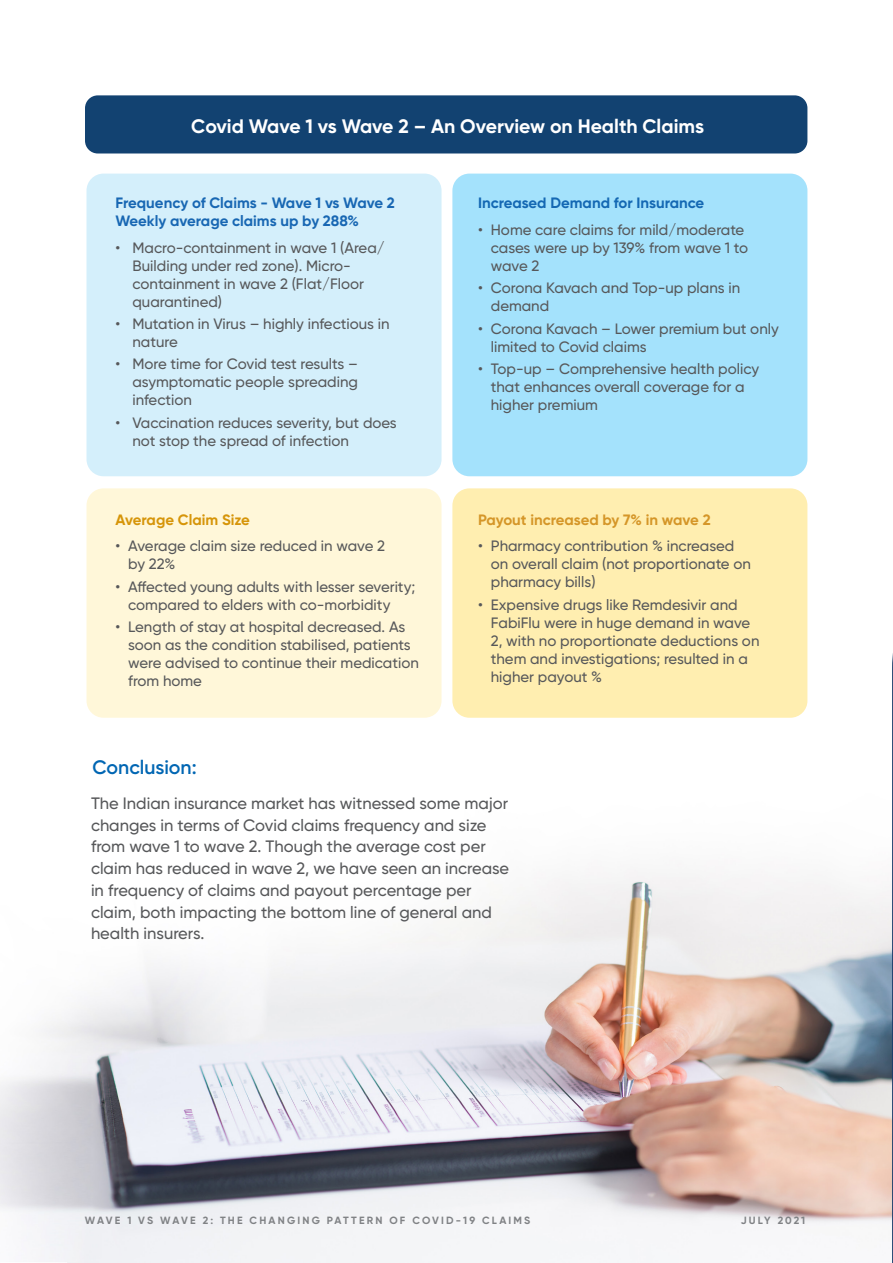
<style>
.page{position:relative;width:893px;height:1263px;background:#fff}
.page>*{position:absolute;margin:0;border:0;box-sizing:border-box;transform-origin:0 0}
.Heading_02{font:700 19.5px "Gilroy";color:#fff}
.Heading_02-2{font:600 19.5px "Gilroy";color:#0166b3}
.Body{font:500 16.5px/21.8px "Gilroy";color:#57585a}
.t1{font:500 15px/18px "Gilroy";color:#57585a}
.Body-2{font:700 15px "Gilroy";color:#1867b3}
.Body-3{font:700 15px "Gilroy";color:#1468b3}
.Body-4{font:700 15px "Gilroy";letter-spacing:-.005em;color:#d59628}
.Body-5{font:700 15px "Gilroy";color:#d69509}
.t2{font:700 10.5px "Gilroy";letter-spacing:.21em;color:#808285}
.t3{font:700 10.5px "Gilroy";letter-spacing:.185em;color:#808285}
</style>
<div class="page">
<div style="left:85px;top:95px;width:722px;height:58px;background:#124271;border-radius:13px"></div>
<img style="left:0;top:870px;width:892px;height:393px">
<div style="left:87px;top:174px;width:355px;height:302px;background:#d4effb;border-radius:17px"></div>
<div style="left:87px;top:488px;width:355px;height:230px;background:#fff7d9;border-radius:17px"></div>
<div style="left:452px;top:174px;width:355px;height:302px;background:#a4e2fc;border-radius:17px"></div>
<div style="left:452px;top:488px;width:355px;height:230px;background:#ffeeb0;border-radius:17px"></div>
<hr style="left:892px;top:0;width:1px;height:1263px;background:#0f6eb8">
<svg style="left:892px;top:273px;width:1px;height:990px"></svg>
<p class="Heading_02" style="left:191px;top:114px;width:514px">Covid Wave 1 vs Wave 2 – An Overview on Health Claims</p>
<p class="Body-2" style="left:115px;top:194px;width:281px">Frequency of Claims - Wave 1 vs Wave 2</p>
<p class="Body-2" style="left:115px;top:212px;width:245px">Weekly average claims up by 288%</p>
<p class="t1" style="left:132px;top:239px;width:254px;text-indent:-17px">• Macro-containment in wave 1 (Area/<br>Building under red zone). Micro&shy;containment in wave 2 (Flat/Floor quarantined)</p>
<p class="t1" style="left:132px;top:315px;width:259px;text-indent:-17px">• Mutation in Virus – highly infectious in nature</p>
<p class="t1" style="left:132px;top:355px;width:227px;text-align:justify;text-indent:-17px">• More time for Covid test results – asymptomatic people spreading infection</p>
<p class="t1" style="left:132px;top:413px;width:266px;text-indent:-17px">• Vaccination reduces severity, but does not stop the spread of infection</p>
<p class="Body-5" style="left:115px;top:510px;width:136px">Average Claim Size</p>
<p class="t1" style="left:128px;top:537px;width:258px;text-indent:-13px">• Average claim size reduced in wave 2 by 22%</p>
<p class="t1" style="left:128px;top:577px;width:289px;text-indent:-13px">• Affected young adults with lesser severity; compared to elders with co-morbidity</p>
<p class="t1" style="left:128px;top:617px;width:292px;text-indent:-13px">• Length of stay at hospital decreased. As soon as the condition stabilised, patients were advised to continue their medication from home</p>
<p class="Body-3" style="left:478px;top:194px;width:228px">Increased Demand for Insurance</p>
<p class="t1" style="left:491px;top:221px;width:259px;text-indent:-13px">• Home care claims for mild/moderate cases were up by 139% from wave 1 to wave 2</p>
<p class="t1" style="left:491px;top:279px;width:251px;text-indent:-13px">• Corona Kavach and Top-up plans in demand</p>
<p class="t1" style="left:491px;top:319px;width:289px;text-indent:-13px">• Corona Kavach – Lower premium but only limited to Covid claims</p>
<p class="t1" style="left:491px;top:359px;width:270px;text-indent:-13px">• Top-up – Comprehensive health policy that enhances overall coverage for a higher premium</p>
<p class="Body-4" style="left:478px;top:510px;width:234px">Payout increased by 7% in wave 2</p>
<p class="t1" style="left:491px;top:537px;width:262px;text-indent:-13px">• Pharmacy contribution % increased on overall claim (not proportionate on pharmacy bills)</p>
<p class="t1" style="left:491px;top:595px;width:270px;text-indent:-13px">• Expensive drugs like Remdesivir and FabiFlu were in huge demand in wave 2, with no proportionate deductions on them and investigations; resulted in a higher payout %</p>
<p class="Heading_02-2" style="left:92px;top:755px;width:106px">Conclusion:</p>
<p class="Body" style="left:91px;top:792px;width:420px">The Indian insurance market has witnessed some major changes in terms of Covid claims frequency and size from wave 1 to wave 2. Though the average cost per claim has reduced in wave 2, we have seen an increase in frequency of claims and payout percentage per claim, both impacting the bottom line of general and health insurers.</p>
<p class="t2" style="left:85px;top:1214px;width:447px">WAVE 1 VS WAVE 2: THE CHANGING PATTERN OF COVID-19 CLAIMS</p>
<p class="t3" style="left:741px;top:1214px;width:66px">JULY 2021</p>
</div>
